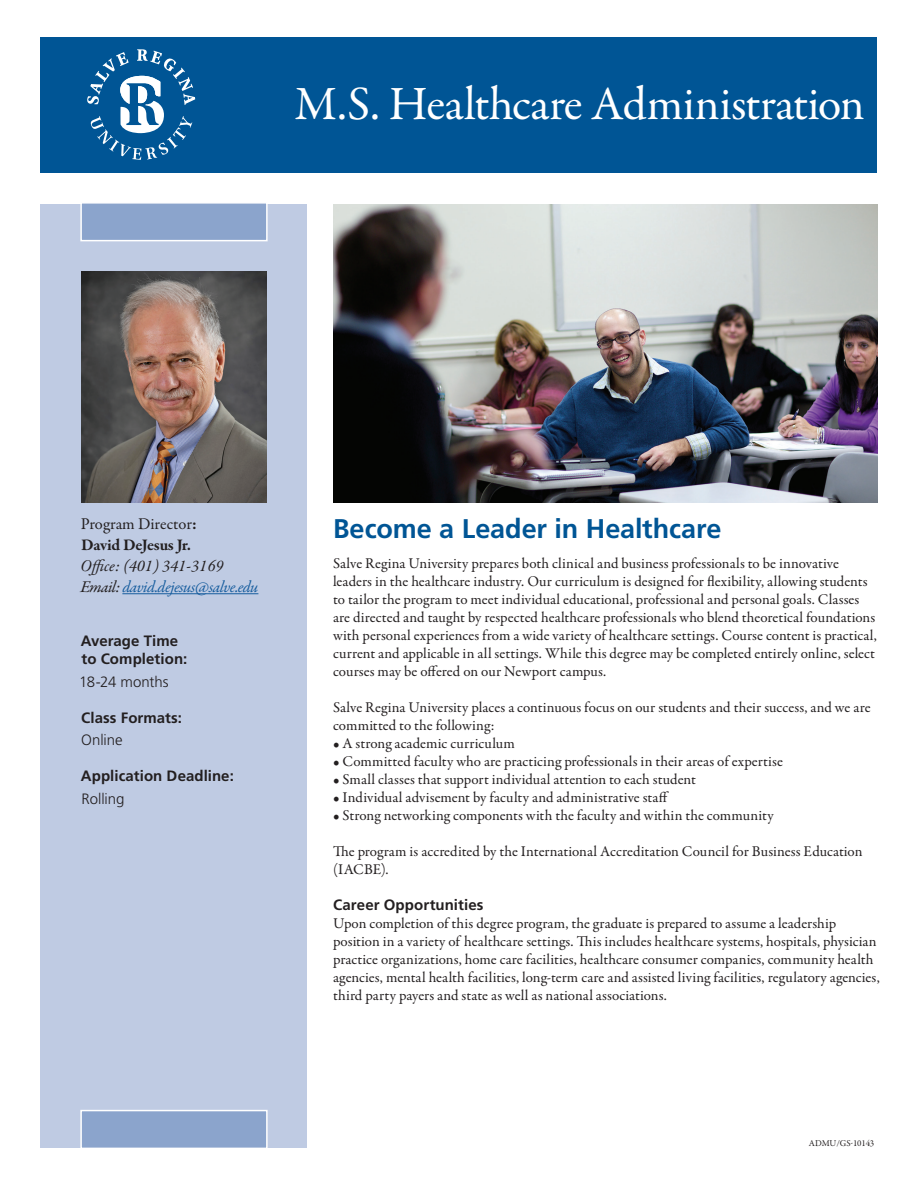
<style>
.page{position:relative;width:918px;height:1188px;background:#fff}
.page>*{position:absolute;margin:0;border:0;box-sizing:border-box;transform-origin:0 0}
.t1{font:48px "Garamond Premr Pro";letter-spacing:-.02em;color:#fff}
.t2{font:700 27px "Frutiger LT Std";letter-spacing:-.005em;color:#005595}
.t3{font:italic 16.5px "Garamond Premr Pro";letter-spacing:-.03em;color:#175d9e}
.t4{font:italic 16.5px "Garamond Premr Pro";color:#231f20}
.t5{font:16.5px "Garamond Premr Pro";letter-spacing:-.005em;color:#231f20}
.t6{font:700 16.5px "Garamond Premr Pro";letter-spacing:-.015em;color:#231f20}
.t7{font:15px/18px "Garamond Premr Pro";letter-spacing:.005em;color:#231f20}
.t8{font:700 15px/18px "Frutiger LT Std";letter-spacing:.005em;color:#231f20}
.t9{font:300 15px "Frutiger LT Std";letter-spacing:-.005em;color:#231f20}
.t10{font:9px "Garamond Premr Pro";letter-spacing:-.02em;color:#231f20}
.s1{font-weight:700}
.s2{color:#231f20}
</style>
<div class="page">
<img style="left:333px;top:205px;width:545px;height:297px">
<div style="left:40px;top:204px;width:268px;height:944px;background:#bfcbe3"></div>
<div style="left:80px;top:202px;width:188px;height:39px;background:#8ba4cc;border:2px solid #fff"></div>
<div style="left:40px;top:37px;width:838px;height:136px;background:#005595"></div>
<hr style="left:122px;top:593px;width:136px;height:1px;background:#175d9e">
<svg style="left:88px;top:49px;width:107px;height:111px"></svg>
<img style="left:81px;top:271px;width:186px;height:231px">
<div style="left:80px;top:1110px;width:188px;height:39px;background:#8ba4cc;border:2px solid #fff"></div>
<p class="t1" style="left:294px;top:75px;width:572px">M.S. Healthcare Administration</p>
<p class="t5" style="left:81px;top:514px;width:118px">Program Director<span class="s1">:</span></p>
<p class="t6" style="left:81px;top:535px;width:111px">David DeJesus Jr.</p>
<p class="t4" style="left:81px;top:556px;width:144px">Office: (401) 341-3169</p>
<p class="t3" style="left:80px;top:577px;width:180px"><span class="s2">Email:</span> david.dejesus@salve.edu</p>
<p class="t8" style="left:81px;top:632px;width:108px">Average Time to Completion:</p>
<p class="t9" style="left:79px;top:673px;width:91px">18-24 months</p>
<p class="t8" style="left:81px;top:708px;width:102px">Class Formats:</p>
<p class="t9" style="left:81px;top:731px;width:43px">Online</p>
<p class="t8" style="left:81px;top:767px;width:155px">Application Deadline:</p>
<p class="t9" style="left:81px;top:790px;width:44px">Rolling</p>
<p class="t2" style="left:333px;top:513px;width:390px">Become a Leader in Healthcare</p>
<p class="t7" style="left:333px;top:555px;width:545px">Salve Regina University prepares both clinical and business professionals to be innovative leaders in the healthcare industry. Our curriculum is designed for flexibility, allowing students to tailor the program to meet individual educational, professional and personal goals. Classes are directed and taught by respected healthcare professionals who blend theoretical foundations with personal experiences from a wide variety of healthcare settings. Course content is practical, current and applicable in all settings. While this degree may be completed entirely online, select courses may be offered on our Newport campus.</p>
<p class="t7" style="left:333px;top:699px;width:539px">Salve Regina University places a continuous focus on our students and their success, and we are committed to the following:</p>
<p class="t7" style="left:333px;top:735px;width:183px">• A strong academic curriculum</p>
<p class="t7" style="left:333px;top:753px;width:451px">• Committed faculty who are practicing professionals in their areas of expertise</p>
<p class="t7" style="left:333px;top:771px;width:364px">• Small classes that support individual attention to each student</p>
<p class="t7" style="left:333px;top:789px;width:337px">• Individual advisement by faculty and administrative staff</p>
<p class="t7" style="left:333px;top:807px;width:442px">• Strong networking components with the faculty and within the community</p>
<p class="t7" style="left:333px;top:843px;width:531px">The program is accredited by the International Accreditation Council for Business Education (IACBE).</p>
<p class="t8" style="left:333px;top:896px;width:152px">Career Opportunities</p>
<p class="t7" style="left:333px;top:915px;width:548px">Upon completion of this degree program, the graduate is prepared to assume a leadership position in a variety of healthcare settings. This includes healthcare systems, hospitals, physician practice organizations, home care facilities, healthcare consumer companies, community health agencies, mental health facilities, long-term care and assisted living facilities, regulatory agencies, third party payers and state as well as national associations.</p>
<p class="t10" style="left:809px;top:1138px;width:67px">ADMU/GS-10143</p>
</div>
